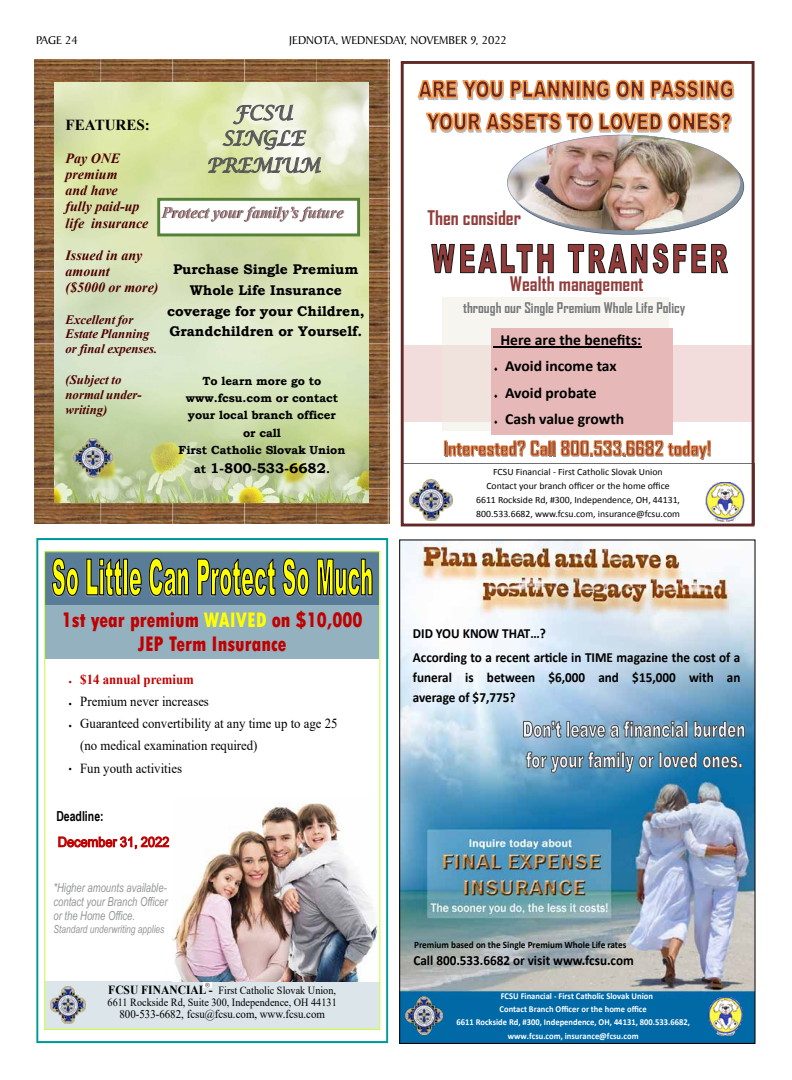
<style>
.page{position:relative;width:792px;height:1080px;background:#fff}
.page>*{position:absolute;margin:0;border:0;box-sizing:border-box;transform-origin:0 0}
.t1{font:800 condensed 22.1px/23.9px "Tw Cen";color:#c00000;text-align:center;scale:.93 1}
.t2{font:italic 19.9px/26.3px "Lucida Calligraphy";letter-spacing:-.01em;color:#58595b;text-align:center}
.t3{font:700 19.3px "Agency FB";color:#913c3a}
.t4{font:italic 700 16.4px "Times New Roman";letter-spacing:-.005em;color:#730000}
.t5{font:700 15.4px "Calibri";color:#000}
.t6{font:700 15.3px "Times New Roman";letter-spacing:-.005em;color:#000}
.t7{font:700 14.1px/20.6px "Bookman Old Style";color:#000;text-align:center}
.t8{font:italic 700 14.1px/16.2px "Times New Roman";color:#4d0000}
.t9{font:700 14.1px "Agency FB";color:#77787b}
.t10{font:700 13.9px/24.3px "Calibri";color:#000;scale:.95 1}
.t11{font:13.8px/21.9px "Times New Roman";color:#000;scale:.93 1}
.t12{font:700 13.8px "Times New Roman";color:#c00000;scale:.93 1}
.t13{font:13.8px "Arial Unicode MS";color:#c00000;scale:.93 1}
.t14{font:700 13.8px "Arial Narrow";color:#000;scale:.93 1}
.t15{font:italic 700 12.9px/14.8px "Times New Roman";color:#4d0000}
.t16{font:italic 12.4px/14.2px "Arial Narrow";color:#939597;text-align:justify;scale:.93 1}
.t17{font:12px "Baker Signet BT";color:#000}
.t18{font:700 11.7px/17.2px "Bookman Old Style";letter-spacing:-.005em;color:#000;text-align:center}
.t19{font:11.7px "Times New Roman";color:#000;scale:.93 1}
.t20{font:11px/11.9px "Times New Roman";color:#000;scale:.93 1}
.t21{font:italic 11px "Arial Narrow";color:#939597;scale:.93 1}
.t22{font:700 9.8px "Calibri";color:#000;scale:.95 1}
.t23{font:9.6px/14px "Calibri";color:#000;text-align:center}
.t24{font:700 9px "Calibri";color:#fff;scale:.95 1}
.s1{font-size:11.7px}
.s2{color:#ff0}
.s3{font-weight:700;font-size:12.4px}
</style>
<div class="page">
<div style="left:45px;top:981px;width:335px;height:48px;background:#dbe5ea"></div>
<div style="left:45px;top:551px;width:334px;height:54px;background:#597d99"></div>
<img style="left:51px;top:987px;width:35px;height:37px">
<svg style="left:203px;top:982px;width:8px;height:6px"></svg>
<img style="left:173px;top:803px;width:205px;height:179px">
<img style="left:55px;top:559px;width:317px;height:38px">
<svg style="left:51px;top:558px;width:28px;height:38px"></svg>
<svg style="left:86px;top:558px;width:37px;height:38px"></svg>
<svg style="left:123px;top:559px;width:5px;height:36px"></svg>
<svg style="left:129px;top:567px;width:13px;height:29px"></svg>
<svg style="left:148px;top:558px;width:41px;height:38px"></svg>
<svg style="left:197px;top:558px;width:79px;height:38px"></svg>
<svg style="left:282px;top:558px;width:28px;height:38px"></svg>
<svg style="left:316px;top:558px;width:57px;height:38px"></svg>
<div style="left:45px;top:605px;width:334px;height:54px;background:#93b1be"></div>
<div style="left:36px;top:538px;width:352px;height:505px;border:2px solid #099"></div>
<div style="left:44px;top:551px;width:336px;height:479px;border:1px solid #cf3"></div>
<img style="left:34px;top:60px;width:356px;height:464px">
<img style="left:55px;top:82px;width:313px;height:421px">
<img style="left:72px;top:437px;width:42px;height:42px">
<div style="left:159px;top:199px;width:200px;height:36px;background:#fff"></div>
<div style="left:157px;top:198px;width:203px;height:38px;border:3px solid #538135"></div>
<img style="left:401px;top:542px;width:352px;height:500px">
<img style="left:707px;top:997px;width:38px;height:38px">
<img style="left:406px;top:997px;width:36px;height:38px">
<svg style="left:523px;top:721px;width:38px;height:17px"></svg>
<div style="left:567px;top:721px;width:3px;height:16px;border:1px solid #4d4d4f"></div>
<svg style="left:570px;top:720px;width:114px;height:18px;background:#899eae"></svg>
<div style="left:685px;top:721px;width:3px;height:16px;border:1px solid #4d4d4f"></div>
<svg style="left:694px;top:721px;width:51px;height:17px"></svg>
<svg style="left:526px;top:751px;width:129px;height:22px;background:#7699ae"></svg>
<svg style="left:663px;top:752px;width:79px;height:17px"></svg>
<svg style="left:417px;top:79px;width:317px;height:21px"></svg>
<img style="left:425px;top:112px;width:319px;height:123px">
<svg style="left:431px;top:244px;width:123px;height:30px"></svg>
<svg style="left:568px;top:244px;width:160px;height:30px"></svg>
<div style="left:405px;top:345px;width:348px;height:77px;background:#f3dcdc"></div>
<div style="left:442px;top:298px;width:227px;height:133px;background:#eeece1;opacity:.5"></div>
<div style="left:492px;top:328px;width:181px;height:107px;background:#e6b9b8"></div>
<hr style="left:493px;top:347px;width:149px;height:1px;background:#000">
<hr style="left:553px;top:442px;width:3px;height:15px;background:#000;opacity:.5">
<div style="left:444px;top:441px;width:3px;height:14px;border:1px solid #df8541"></div>
<svg style="left:445px;top:441px;width:110px;height:16px"></svg>
<svg style="left:561px;top:441px;width:150px;height:19px"></svg>
<img style="left:410px;top:480px;width:42px;height:41px">
<img style="left:705px;top:482px;width:40px;height:40px">
<div style="left:401px;top:61px;width:354px;height:465px;border:3px solid #602826"></div>
<p class="t17" style="left:36px;top:33px;width:43px">PAGE 24</p>
<p class="t17" style="left:289px;top:33px;width:219px">JEDNOTA, WEDNESDAY, NOVEMBER 9, 2022</p>
<h2 class="t2" style="left:207px;top:100px;width:115px">FCSU<br>SINGLE<br>PREMIUM</h2>
<h3 class="t6" style="left:66px;top:115px;width:86px">FEATURES:</h3>
<h3 class="t8" style="left:66px;top:150px;width:84px">Pay ONE premium<br>and have<br>fully paid-up life insurance</h3>
<h3 class="t8" style="left:66px;top:247px;width:94px">Issued in any amount<br>($5000 or more)</h3>
<h3 class="t15" style="left:66px;top:311px;width:93px">Excellent for<br>Estate Planning or final expenses.</h3>
<h3 class="t15" style="left:66px;top:372px;width:78px">(Subject to normal under&shy;writing)</h3>
<h3 class="t4" style="left:162px;top:201px;width:183px">Protect your family’s future</h3>
<h3 class="t7" style="left:167px;top:259px;width:199px">Purchase Single Premium<br>Whole Life Insurance coverage for your Children,<br>Grandchildren or Yourself.</h3>
<p class="t18" style="left:178px;top:372px;width:168px">To learn more go to www.fcsu.com or contact your local branch officer<br>or call<br>First Catholic Slovak Union</p>
<h3 class="t7" style="left:194px;top:458px;width:137px"><span class="s1">at</span> 1-800-533-6682<span class="s1">.</span></h3>
<h1 class="t1" style="left:62px;top:608px;width:325px">1st year premium <span class="s2">WAIVED</span> on $10,000<br>JEP Term Insurance</h1>
<h3 class="t12" style="left:69px;top:669px;width:136px">• $14 annual premium</h3>
<h3 class="t11" style="left:69px;top:690px;width:152px">• Premium never increases</h3>
<h3 class="t11" style="left:80px;top:712px;width:278px;text-indent:-12px">• Guaranteed convertibility at any time up to age 25 (no medical examination required)</h3>
<h3 class="t11" style="left:69px;top:757px;width:123px">• Fun youth activities</h3>
<h3 class="t14" style="left:56px;top:806px;width:52px">Deadline:</h3>
<h3 class="t13" style="left:58px;top:832px;width:121px">December 31, 2022</h3>
<p class="t16" style="left:53px;top:880px;width:124px">*Higher amounts available&shy;contact your Branch Officer or the Home Office.</p>
<p class="t21" style="left:53px;top:921px;width:121px">Standard underwriting applies</p>
<p class="t20" style="left:108px;top:984px;width:248px"><span class="s3">FCSU FINANCIAL -</span> First Catholic Slovak Union,<br>6611 Rockside Rd, Suite 300, Independence, OH 44131</p>
<p class="t19" style="left:120px;top:1006px;width:223px">800-533-6682, fcsu@fcsu.com, www.fcsu.com</p>
<h3 class="t3" style="left:428px;top:206px;width:95px">Then consider</h3>
<h3 class="t3" style="left:510px;top:272px;width:135px">Wealth management</h3>
<h3 class="t9" style="left:463px;top:299px;width:224px">through our Single Premium Whole Life Policy</h3>
<h3 class="t5" style="left:500px;top:330px;width:143px">Here are the benefits:</h3>
<h3 class="t5" style="left:493px;top:356px;width:125px">◻ Avoid income tax</h3>
<h3 class="t5" style="left:493px;top:383px;width:105px">◻ Avoid probate</h3>
<h3 class="t5" style="left:493px;top:409px;width:132px">◻ Cash value growth</h3>
<p class="t23" style="left:476px;top:465px;width:205px">FCSU Financial - First Catholic Slovak Union<br>Contact your branch officer or the home office 6611 Rockside Rd, #300, Independence, OH, 44131, 800.533.6682, www.fcsu.com, insurance@fcsu.com</p>
<h3 class="t10" style="left:413px;top:621px;width:346px">DID YOU KNOW THAT…?<br>According to a recent article in TIME magazine the cost of a</h3>
<h3 class="t10" style="left:413px;top:667px;width:346px;line-height:20.2px">funeral is between $6,000 and $15,000 with an average of $7,775?</h3>
<p class="t22" style="left:414px;top:938px;width:225px">Premium based on the Single Premium Whole Life rates</p>
<h3 class="t10" style="left:414px;top:948px;width:233px">Call 800.533.6682 or visit www.fcsu.com</h3>
<p class="t24" style="left:501px;top:990px;width:162px">FCSU Financial - First Catholic Slovak Union</p>
<p class="t24" style="left:500px;top:1004px;width:156px">Contact Branch Officer or the home office</p>
<p class="t24" style="left:456px;top:1017px;width:247px">6611 Rockside Rd, #300, Independence, OH, 44131, 800.533.6682,</p>
<p class="t24" style="left:508px;top:1030px;width:139px">www.fcsu.com, insurance@fcsu.com</p>
</div>
